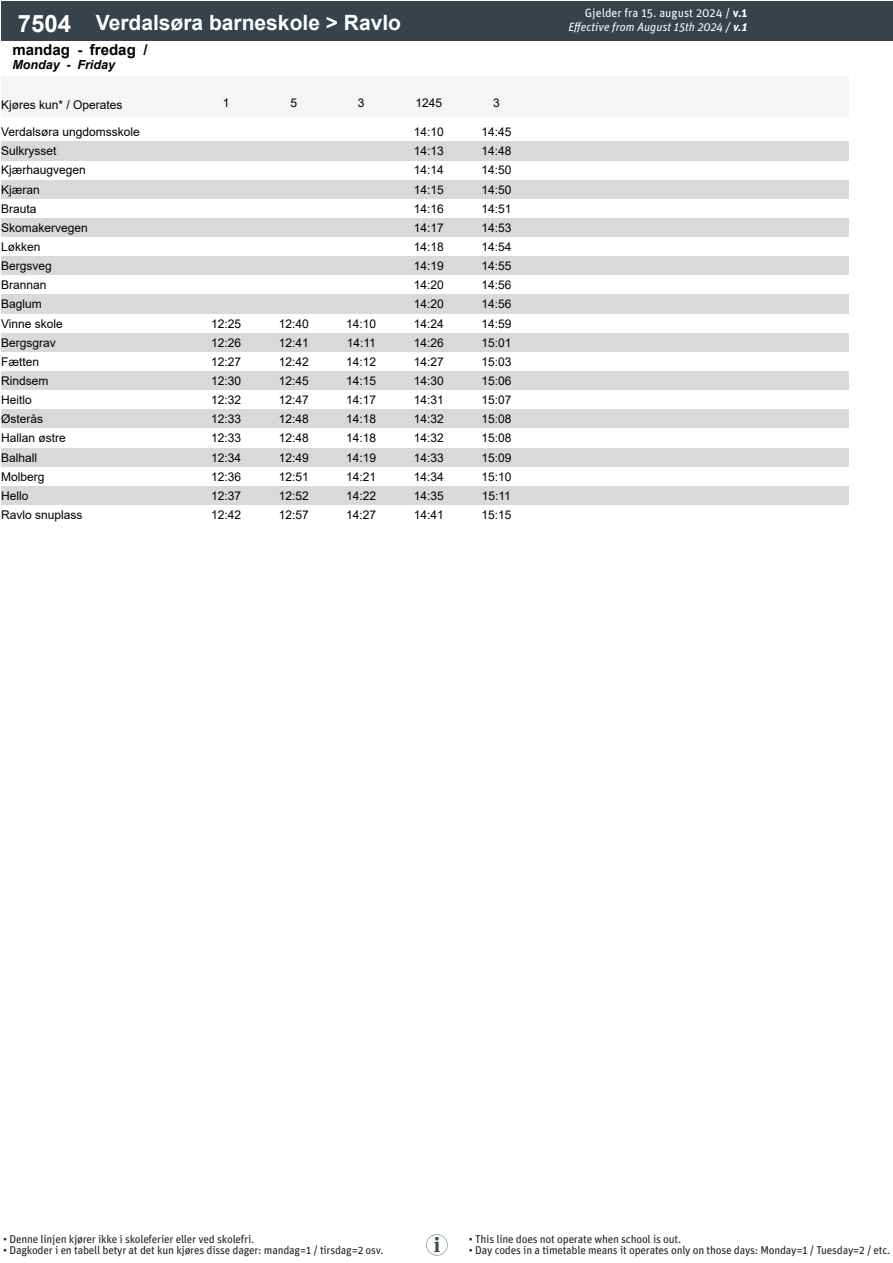
<style>
.page{position:relative;width:893px;height:1263px;background:#fff}
.page>*{position:absolute;margin:0;border:0;box-sizing:border-box;transform-origin:0 0}
.t1{font:700 21px "Arial";color:#fff}
.t2{font:700 15px "Arial";color:#000}
.t3{font:italic 700 12.45px "Arial";color:#000}
.t4{font:12px "Arial";color:#000}
.t5{font:italic 12px/14.4px "Unit Pro";color:#fff;text-align:right}
.t6{font:11.25px "Unit Pro";letter-spacing:-.02em;color:#231f20}
.s1{font-size:24px}
.s2{font-style:normal}
.s3{font-weight:700;font-style:normal}
.s4{font-weight:700}
</style>
<div class="page">
<div style="left:1px;top:77px;width:191px;height:40px;background:#f5f5f5"></div>
<div style="left:192px;top:77px;width:68px;height:40px;background:#f5f5f5"></div>
<div style="left:260px;top:77px;width:68px;height:40px;background:#f5f5f5"></div>
<div style="left:328px;top:77px;width:67px;height:40px;background:#f5f5f5"></div>
<div style="left:395px;top:77px;width:68px;height:40px;background:#f5f5f5"></div>
<div style="left:463px;top:77px;width:67px;height:40px;background:#f5f5f5"></div>
<div style="left:530px;top:77px;width:68px;height:40px;background:#f5f5f5"></div>
<div style="left:598px;top:77px;width:67px;height:40px;background:#f5f5f5"></div>
<div style="left:665px;top:77px;width:68px;height:40px;background:#f5f5f5"></div>
<div style="left:733px;top:77px;width:67px;height:40px;background:#f5f5f5"></div>
<div style="left:800px;top:77px;width:49px;height:40px;background:#f5f5f5"></div>
<div style="left:1px;top:1px;width:87px;height:40px;background:#37424a"></div>
<div style="left:88px;top:1px;width:804px;height:40px;background:#37424a"></div>
<div style="left:1px;top:142px;width:848px;height:19px;background:#d9d9d9"></div>
<div style="left:1px;top:180px;width:848px;height:19px;background:#d9d9d9"></div>
<div style="left:1px;top:218px;width:848px;height:19px;background:#d9d9d9"></div>
<div style="left:1px;top:257px;width:848px;height:19px;background:#d9d9d9"></div>
<div style="left:1px;top:295px;width:848px;height:19px;background:#d9d9d9"></div>
<div style="left:1px;top:333px;width:848px;height:19px;background:#d9d9d9"></div>
<div style="left:1px;top:371px;width:848px;height:20px;background:#d9d9d9"></div>
<div style="left:1px;top:410px;width:848px;height:19px;background:#d9d9d9"></div>
<div style="left:1px;top:448px;width:848px;height:19px;background:#d9d9d9"></div>
<div style="left:1px;top:486px;width:848px;height:19px;background:#d9d9d9"></div>
<svg style="left:426px;top:1234px;width:22px;height:21px"></svg>
<p class="t1" style="left:18px;top:8px;width:385px"><span class="s1">7504</span> Verdalsøra barneskole &gt; Ravlo</p>
<p class="t2" style="left:12px;top:39px;width:137px">mandag - fredag /</p>
<p class="t3" style="left:12px;top:56px;width:104px">Monday - Friday</p>
<p class="t4" style="left:1px;top:97px;width:123px">Kjøres kun* / Operates</p>
<p class="t4" style="left:223px;top:94px;width:8px">1</p>
<p class="t4" style="left:290px;top:94px;width:8px">5</p>
<p class="t4" style="left:358px;top:94px;width:8px">3</p>
<p class="t4" style="left:415px;top:94px;width:28px">1245</p>
<p class="t4" style="left:493px;top:94px;width:8px">3</p>
<p class="t4" style="left:1px;top:124px;width:140px">Verdalsøra ungdomsskole</p>
<p class="t4" style="left:414px;top:124px;width:32px">14:10</p>
<p class="t4" style="left:481px;top:124px;width:32px">14:45</p>
<p class="t4" style="left:1px;top:143px;width:57px">Sulkrysset</p>
<p class="t4" style="left:414px;top:143px;width:32px">14:13</p>
<p class="t4" style="left:481px;top:143px;width:32px">14:48</p>
<p class="t4" style="left:1px;top:162px;width:86px">Kjærhaugvegen</p>
<p class="t4" style="left:414px;top:162px;width:32px">14:14</p>
<p class="t4" style="left:481px;top:162px;width:32px">14:50</p>
<p class="t4" style="left:1px;top:181px;width:40px">Kjæran</p>
<p class="t4" style="left:414px;top:181px;width:32px">14:15</p>
<p class="t4" style="left:481px;top:181px;width:32px">14:50</p>
<p class="t4" style="left:1px;top:200px;width:37px">Brauta</p>
<p class="t4" style="left:414px;top:200px;width:32px">14:16</p>
<p class="t4" style="left:481px;top:200px;width:32px">14:51</p>
<p class="t4" style="left:1px;top:219px;width:88px">Skomakervegen</p>
<p class="t4" style="left:414px;top:219px;width:32px">14:17</p>
<p class="t4" style="left:481px;top:219px;width:32px">14:53</p>
<p class="t4" style="left:1px;top:239px;width:41px">Løkken</p>
<p class="t4" style="left:414px;top:239px;width:32px">14:18</p>
<p class="t4" style="left:481px;top:239px;width:32px">14:54</p>
<p class="t4" style="left:1px;top:258px;width:52px">Bergsveg</p>
<p class="t4" style="left:414px;top:258px;width:32px">14:19</p>
<p class="t4" style="left:481px;top:258px;width:32px">14:55</p>
<p class="t4" style="left:1px;top:277px;width:47px">Brannan</p>
<p class="t4" style="left:414px;top:277px;width:32px">14:20</p>
<p class="t4" style="left:481px;top:277px;width:32px">14:56</p>
<p class="t4" style="left:1px;top:296px;width:42px">Baglum</p>
<p class="t4" style="left:414px;top:296px;width:32px">14:20</p>
<p class="t4" style="left:481px;top:296px;width:32px">14:56</p>
<p class="t4" style="left:1px;top:315px;width:63px">Vinne skole</p>
<p class="t4" style="left:211px;top:315px;width:32px">12:25</p>
<p class="t4" style="left:279px;top:315px;width:32px">12:40</p>
<p class="t4" style="left:346px;top:315px;width:32px">14:10</p>
<p class="t4" style="left:414px;top:315px;width:32px">14:24</p>
<p class="t4" style="left:481px;top:315px;width:32px">14:59</p>
<p class="t4" style="left:1px;top:334px;width:56px">Bergsgrav</p>
<p class="t4" style="left:211px;top:334px;width:32px">12:26</p>
<p class="t4" style="left:279px;top:334px;width:32px">12:41</p>
<p class="t4" style="left:347px;top:334px;width:31px">14:11</p>
<p class="t4" style="left:414px;top:334px;width:32px">14:26</p>
<p class="t4" style="left:481px;top:334px;width:32px">15:01</p>
<p class="t4" style="left:1px;top:353px;width:40px">Fætten</p>
<p class="t4" style="left:211px;top:353px;width:32px">12:27</p>
<p class="t4" style="left:279px;top:353px;width:32px">12:42</p>
<p class="t4" style="left:346px;top:353px;width:32px">14:12</p>
<p class="t4" style="left:414px;top:353px;width:32px">14:27</p>
<p class="t4" style="left:481px;top:353px;width:32px">15:03</p>
<p class="t4" style="left:1px;top:372px;width:49px">Rindsem</p>
<p class="t4" style="left:211px;top:372px;width:32px">12:30</p>
<p class="t4" style="left:279px;top:372px;width:32px">12:45</p>
<p class="t4" style="left:346px;top:372px;width:32px">14:15</p>
<p class="t4" style="left:414px;top:372px;width:32px">14:30</p>
<p class="t4" style="left:481px;top:372px;width:32px">15:06</p>
<p class="t4" style="left:1px;top:392px;width:32px">Heitlo</p>
<p class="t4" style="left:211px;top:392px;width:32px">12:32</p>
<p class="t4" style="left:279px;top:392px;width:32px">12:47</p>
<p class="t4" style="left:346px;top:392px;width:32px">14:17</p>
<p class="t4" style="left:414px;top:392px;width:32px">14:31</p>
<p class="t4" style="left:481px;top:392px;width:32px">15:07</p>
<p class="t4" style="left:1px;top:411px;width:44px">Østerås</p>
<p class="t4" style="left:211px;top:411px;width:32px">12:33</p>
<p class="t4" style="left:279px;top:411px;width:32px">12:48</p>
<p class="t4" style="left:346px;top:411px;width:32px">14:18</p>
<p class="t4" style="left:414px;top:411px;width:32px">14:32</p>
<p class="t4" style="left:481px;top:411px;width:32px">15:08</p>
<p class="t4" style="left:1px;top:430px;width:66px">Hallan østre</p>
<p class="t4" style="left:211px;top:430px;width:32px">12:33</p>
<p class="t4" style="left:279px;top:430px;width:32px">12:48</p>
<p class="t4" style="left:346px;top:430px;width:32px">14:18</p>
<p class="t4" style="left:414px;top:430px;width:32px">14:32</p>
<p class="t4" style="left:481px;top:430px;width:32px">15:08</p>
<p class="t4" style="left:1px;top:449px;width:38px">Balhall</p>
<p class="t4" style="left:211px;top:449px;width:32px">12:34</p>
<p class="t4" style="left:279px;top:449px;width:32px">12:49</p>
<p class="t4" style="left:346px;top:449px;width:32px">14:19</p>
<p class="t4" style="left:414px;top:449px;width:32px">14:33</p>
<p class="t4" style="left:481px;top:449px;width:32px">15:09</p>
<p class="t4" style="left:1px;top:468px;width:45px">Molberg</p>
<p class="t4" style="left:211px;top:468px;width:32px">12:36</p>
<p class="t4" style="left:279px;top:468px;width:32px">12:51</p>
<p class="t4" style="left:346px;top:468px;width:32px">14:21</p>
<p class="t4" style="left:414px;top:468px;width:32px">14:34</p>
<p class="t4" style="left:481px;top:468px;width:32px">15:10</p>
<p class="t4" style="left:1px;top:487px;width:29px">Hello</p>
<p class="t4" style="left:211px;top:487px;width:32px">12:37</p>
<p class="t4" style="left:279px;top:487px;width:32px">12:52</p>
<p class="t4" style="left:346px;top:487px;width:32px">14:22</p>
<p class="t4" style="left:414px;top:487px;width:32px">14:35</p>
<p class="t4" style="left:482px;top:487px;width:31px">15:11</p>
<p class="t4" style="left:1px;top:506px;width:83px">Ravlo snuplass</p>
<p class="t4" style="left:211px;top:506px;width:32px">12:42</p>
<p class="t4" style="left:279px;top:506px;width:32px">12:57</p>
<p class="t4" style="left:346px;top:506px;width:32px">14:27</p>
<p class="t4" style="left:414px;top:506px;width:32px">14:41</p>
<p class="t4" style="left:481px;top:506px;width:32px">15:15</p>
<p class="t5" style="left:568px;top:5px;width:180px"><span class="s2">Gjelder fra 15. august 2024 /</span> <span class="s3">v.1<br></span>Effective from August 15th 2024 / <span class="s4">v.1</span></p>
<p class="t6" style="left:3px;top:1231px;width:253px">• Denne linjen kjører ikke i skoleferier eller ved skolefri.</p>
<p class="t6" style="left:3px;top:1243px;width:382px">• Dagkoder i en tabell betyr at det kun kjøres disse dager: mandag=1 / tirsdag=2 osv.</p>
<p class="t6" style="left:469px;top:1231px;width:214px">• This line does not operate when school is out.</p>
<p class="t6" style="left:469px;top:1243px;width:423px">• Day codes in a timetable means it operates only on those days: Monday=1 / Tuesday=2 / etc.</p>
</div>
